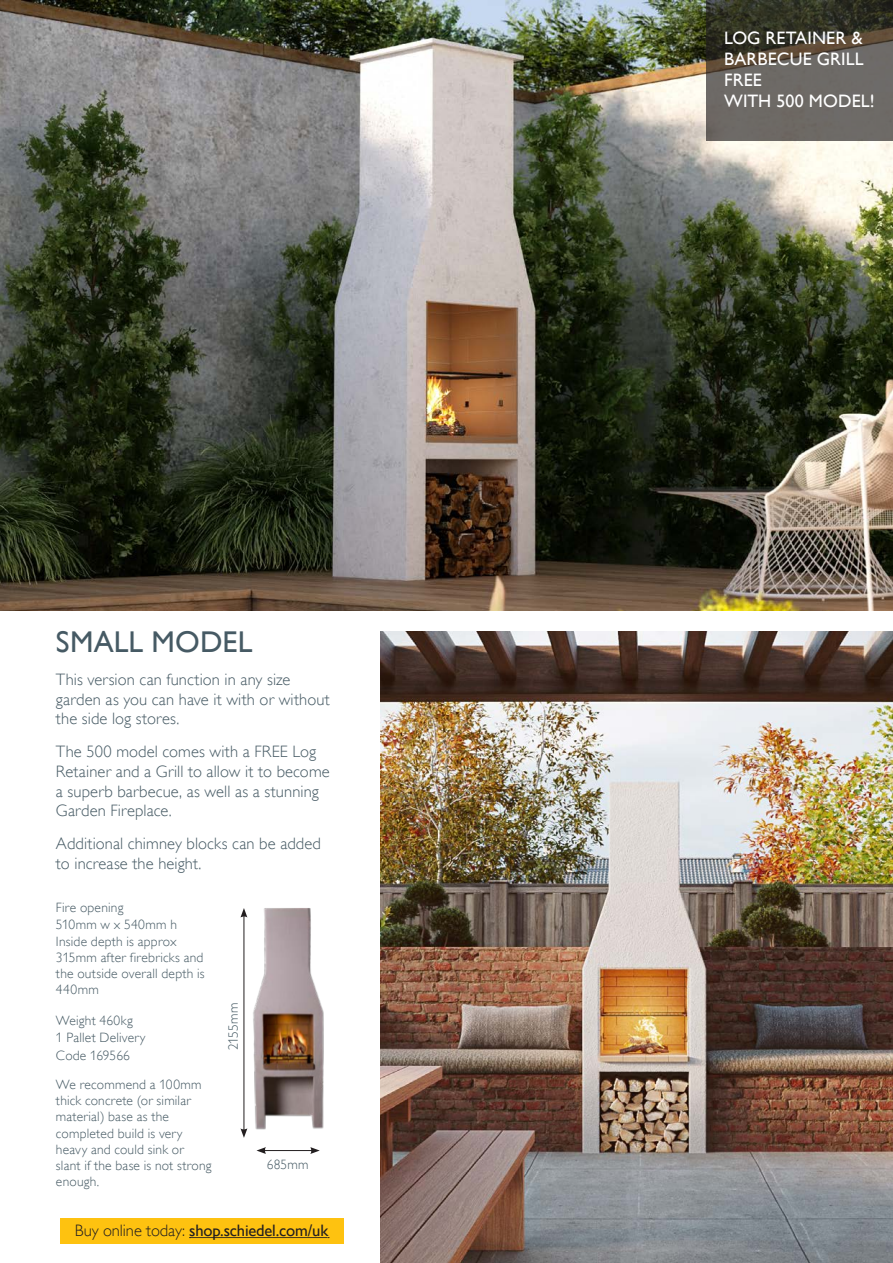
<style>
.page{position:relative;width:893px;height:1263px;background:#fff}
.page>*{position:absolute;margin:0;border:0;box-sizing:border-box;transform-origin:0 0}
.t1{font:30px "Gill Alt One";letter-spacing:.005em;color:#465a64}
.t2{font:18px/21px "Gill Alt One";letter-spacing:.005em;color:#fff;text-align:justify}
.t3{font:300 16.5px/19.8px "Gill Alt One";letter-spacing:.01em;color:#465a64}
.t4{font:16.5px "Gill Alt One";letter-spacing:-.01em;color:#231f20}
.t5{font:300 13.5px/16.2px "Gill Alt One";letter-spacing:.015em;color:#465a64}
.s1{font-weight:300}
</style>
<div class="page">
<img style="left:0;top:0;width:893px;height:610px">
<img style="left:381px;top:631px;width:512px;height:632px">
<svg style="left:707px;top:0;width:186px;height:141px;background:#57544c"></svg>
<img style="left:242px;top:908px;width:82px;height:230px">
<hr style="left:264px;top:1150px;width:49px;height:1px;background:#231f20">
<svg style="left:310px;top:1147px;width:10px;height:7px"></svg>
<svg style="left:256px;top:1147px;width:15px;height:7px"></svg>
<div style="left:60px;top:1218px;width:283px;height:25px;background:#fec210"></div>
<svg style="left:190px;top:1237px;width:139px;height:1px"></svg>
<p class="t1" style="left:56px;top:625px;width:198px">SMALL MODEL</p>
<p class="t3" style="left:56px;top:669px;width:275px">This version can function in any size garden as you can have it with or without the side log stores.</p>
<p class="t3" style="left:56px;top:741px;width:275px">The 500 model comes with a FREE Log<br>Retainer and a Grill to allow it to become a superb barbecue, as well as a stunning<br>Garden Fireplace.</p>
<p class="t3" style="left:56px;top:833px;width:267px">Additional chimney blocks can be added to increase the height.</p>
<p class="t5" style="left:56px;top:898px;width:123px;line-height:17.7px">Fire opening<br>510mm w x 540mm h</p>
<p class="t5" style="left:56px;top:933px;width:150px">Inside depth is approx<br>315mm after firebricks and the outside overall depth is<br>440mm</p>
<p class="t5" style="left:56px;top:1011px;width:91px;line-height:17.7px">Weight 460kg<br>1 Pallet Delivery<br>Code 169566</p>
<p class="t5" style="left:56px;top:1076px;width:157px">We recommend a 100mm thick concrete (or similar material) base as the completed build is very heavy and could sink or slant if the base is not strong enough.</p>
<p class="t5" style="left:225px;top:1050px;width:49px;rotate:-90deg">2155mm</p>
<p class="t5" style="left:267px;top:1157px;width:43px">685mm</p>
<p class="t4" style="left:75px;top:1221px;width:255px"><span class="s1">Buy online today:</span> shop.schiedel.com/uk</p>
<p class="t2" style="left:724px;top:28px;width:141px">LOG RETAINER &amp; BARBECUE GRILL FREE</p>
<p class="t2" style="left:724px;top:91px;width:152px">WITH 500 MODEL!</p>
</div>
